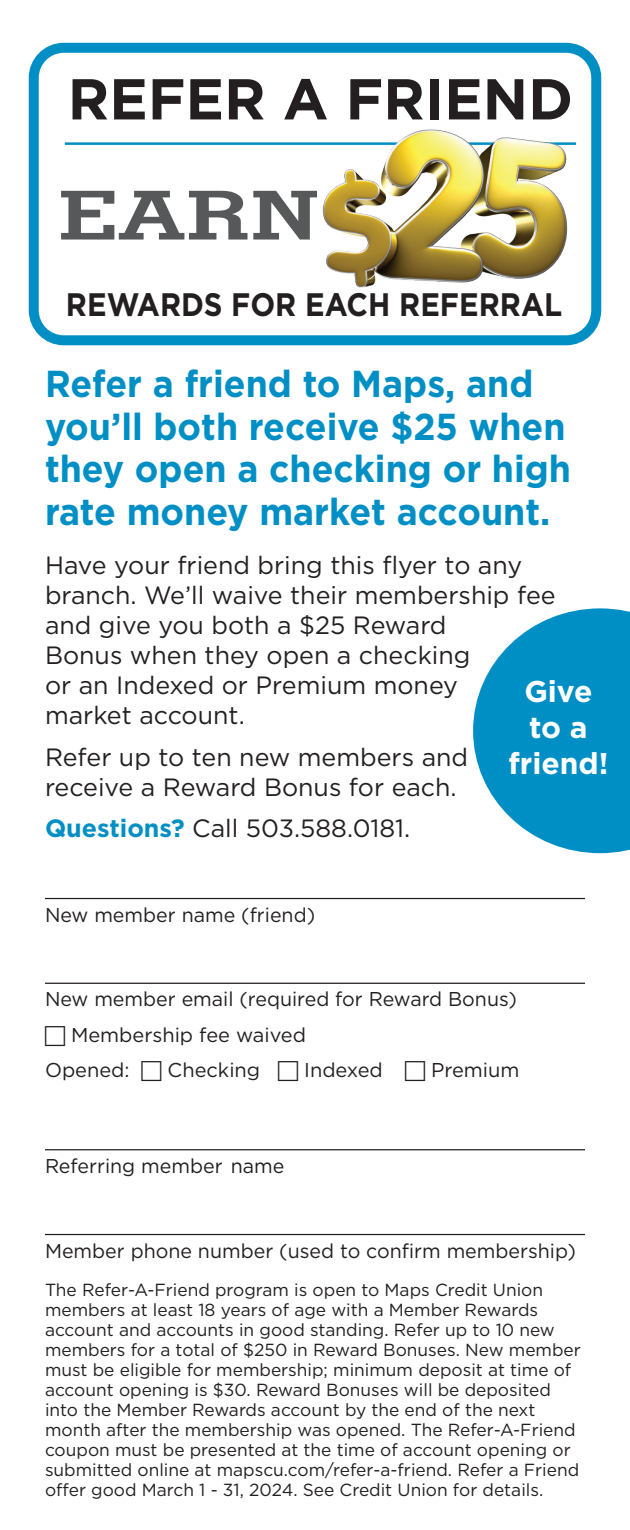
<style>
.page{position:relative;width:630px;height:1530px;background:#fff}
.page>*{position:absolute;margin:0;border:0;box-sizing:border-box;transform-origin:0 0}
.t1{font:700 67.5px "Memphis LT Std";color:#57585a;scale:1.42 1}
.t2{font:700 57.5px "Gotham";color:#231f20}
.t3{font:700 37.5px/42.5px "Gotham";color:#008fc5;scale:.95 1}
.t4{font:700 32.5px "Gotham";color:#231f20;scale:.9 1}
.t5{font:700 30px/36px "Gotham";color:#fff;text-align:center}
.t6{font:25px/30px "Gotham";color:#231f20}
.t7{font:20px "Gotham";color:#231f20}
.t8{font:17.5px/20px "Gotham";color:#231f20}
.s1{font-weight:700;color:#008fc5}
</style>
<div class="page">
<div style="left:29px;top:43px;width:572px;height:302px;border:10px solid #008fc5;border-radius:30px"></div>
<hr style="left:65px;top:142px;width:511px;height:3px;background:#008fc5">
<img style="left:297px;top:129px;width:279px;height:159px">
<hr style="left:45px;top:898px;width:540px;height:1px;background:#231f20">
<hr style="left:45px;top:983px;width:540px;height:1px;background:#231f20">
<hr style="left:45px;top:1149px;width:540px;height:1px;background:#231f20">
<hr style="left:45px;top:1234px;width:540px;height:1px;background:#231f20">
<svg style="left:473px;top:608px;width:157px;height:245px"></svg>
<p class="t2" style="left:68px;top:61px;width:507px">REFER A FRIEND</p>
<p class="t1" style="left:58px;top:173px;width:185px">EARN</p>
<p class="t4" style="left:66px;top:283px;width:553px">REWARDS FOR EACH REFERRAL</p>
<p class="t3" style="left:45px;top:363px;width:555px">Refer a friend to Maps, and you’ll both receive $25 when they open a checking or high rate money market account.</p>
<p class="t6" style="left:45px;top:550px;width:512px">Have your friend bring this flyer to any branch. We’ll waive their membership fee and give you both a $25 Reward<br>Bonus when they open a checking<br>or an Indexed or Premium money<br>market account.</p>
<p class="t6" style="left:45px;top:741px;width:425px">Refer up to ten new members and receive a Reward Bonus for each.</p>
<p class="t6" style="left:45px;top:813px;width:367px"><span class="s1">Questions?</span> Call 503.588.0181.</p>
<p class="t5" style="left:508px;top:673px;width:102px">Give to a friend!</p>
<p class="t7" style="left:45px;top:902px;width:272px">New member name (friend)</p>
<p class="t7" style="left:45px;top:987px;width:473px">New member email (required for Reward Bonus)</p>
<p class="t7" style="left:71px;top:1022px;width:236px">Membership fee waived</p>
<p class="t7" style="left:45px;top:1057px;width:86px">Opened:</p>
<p class="t7" style="left:168px;top:1057px;width:94px">Checking</p>
<p class="t7" style="left:304px;top:1057px;width:80px">Indexed</p>
<p class="t7" style="left:431px;top:1057px;width:90px">Premium</p>
<p class="t7" style="left:45px;top:1153px;width:241px">Referring member name</p>
<p class="t7" style="left:45px;top:1238px;width:533px">Member phone number (used to confirm membership)</p>
<p class="t8" style="left:45px;top:1279px;width:537px">The Refer-A-Friend program is open to Maps Credit Union members at least 18 years of age with a Member Rewards account and accounts in good standing. Refer up to 10 new members for a total of $250 in Reward Bonuses. New member must be eligible for membership; minimum deposit at time of account opening is $30. Reward Bonuses will be deposited into the Member Rewards account by the end of the next month after the membership was opened. The Refer-A-Friend coupon must be presented at the time of account opening or submitted online at mapscu.com/refer-a-friend. Refer a Friend offer good March 1 - 31, 2024. See Credit Union for details.</p>
</div>
